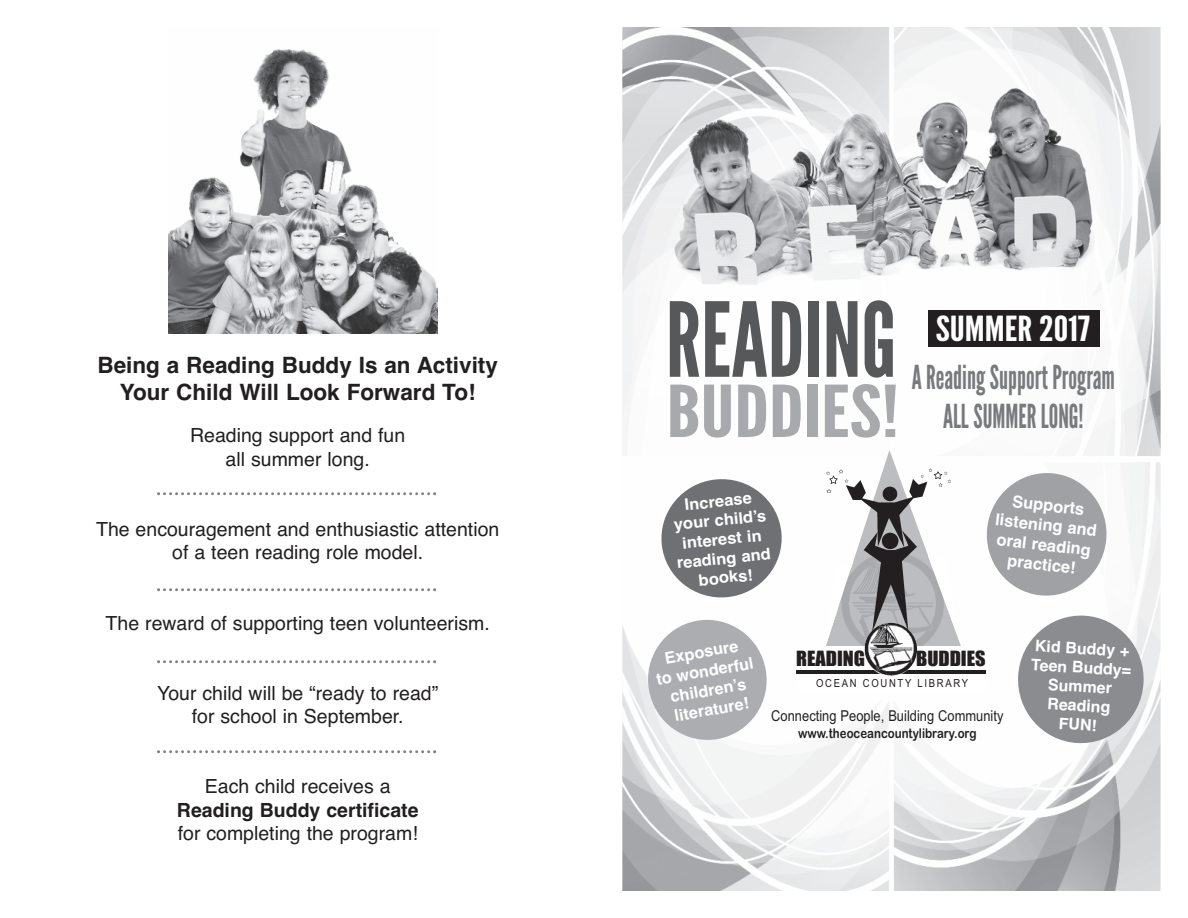
<style>
.page{position:relative;width:1188px;height:918px;background:#fff}
.page>*{position:absolute;margin:0;border:0;box-sizing:border-box;transform-origin:0 0}
.t1{font:102.9px "League Gothic";color:#57585a;scale:.95 1}
.t2{font:71.25px "League Gothic";color:#a8a9ad;scale:1.3 1}
.t3{font:34.5px "League Gothic";color:#fff;scale:1.19 1}
.t4{font:33px/39px "League Gothic";color:#787a7d;text-align:center;scale:.81 1}
.t5{font:700 22.5px/27px "Helvetica";color:#231f20;text-align:center}
.t6{font:19.5px/23.4px "Helvetica";color:#231f20;text-align:center}
.t7{font:700 19.5px "Helvetica";color:#231f20}
.t8{font:19.35px "Impact";color:#231f20;scale:1.05 1}
.t9{font:700 16.5px/19.8px "Helvetica";color:#fff;text-align:center}
.t10{font:700 16.2px/19.4px "Helvetica";color:#fff;text-align:center}
.t11{font:700 15.9px/19px "Helvetica";color:#fff;text-align:center;scale:1.04 1}
.t12{font:700 15.9px/19px "Helvetica";color:#fff;text-align:center}
.t13{font:15px "Arial Narrow";color:#231f20;scale:1.05 1}
.t14{font:13.5px "Arial Rounded MT Bold";color:#231f20;scale:.85 1}
.t15{font:11.1px "Arial Narrow";letter-spacing:.145em;color:#231f20;scale:1.05 1}
</style>
<div class="page">
<img style="left:622px;top:27px;width:539px;height:864px">
<img style="left:824px;top:445px;width:131px;height:195px">
<svg style="left:825px;top:450px;width:136px;height:197px"></svg>
<hr style="left:797px;top:670px;width:189px;height:4px;background:#231f20">
<div style="left:826px;top:647px;width:142px;height:20px;background:#fff"></div>
<img style="left:864px;top:623px;width:53px;height:53px;border-radius:50%">
<div style="left:799px;top:678px;width:187px;height:15px;background:#fff"></div>
<svg style="left:659px;top:476px;width:126px;height:124px"></svg>
<svg style="left:983px;top:470px;width:127px;height:129px"></svg>
<svg style="left:643px;top:615px;width:128px;height:130px"></svg>
<svg style="left:1016px;top:614px;width:130px;height:131px"></svg>
<svg style="left:157px;top:492px;width:279px;height:3px"></svg>
<svg style="left:157px;top:588px;width:279px;height:3px"></svg>
<svg style="left:157px;top:660px;width:279px;height:3px"></svg>
<svg style="left:157px;top:750px;width:279px;height:3px"></svg>
<img style="left:169px;top:49px;width:268px;height:285px">
<div style="left:928px;top:310px;width:172px;height:37px;background:#231f20"></div>
<p class="t5" style="left:97px;top:351px;width:402px">Being a Reading Buddy Is an Activity<br>Your Child Will Look Forward To!</p>
<p class="t6" style="left:190px;top:424px;width:217px">Reading support and fun all summer long.</p>
<p class="t6" style="left:96px;top:517px;width:405px">The encouragement and enthusiastic attention of a teen reading role model.</p>
<p class="t6" style="left:106px;top:611px;width:386px">The reward of supporting teen volunteerism.</p>
<p class="t6" style="left:157px;top:681px;width:283px">Your child will be “ready to read” for school in September.</p>
<p class="t6" style="left:205px;top:775px;width:187px">Each child receives a</p>
<p class="t7" style="left:177px;top:799px;width:243px">Reading Buddy certificate</p>
<p class="t6" style="left:178px;top:822px;width:242px">for completing the program!</p>
<h1 class="t1" style="left:666px;top:264px;width:244px">READING</h1>
<h2 class="t2" style="left:667px;top:359px;width:180px">BUDDIES!</h2>
<h3 class="t3" style="left:936px;top:303px;width:131px">SUMMER 2017</h3>
<h3 class="t4" style="left:912px;top:355px;width:253px">A Reading Support Program<br>ALL SUMMER LONG!</h3>
<p class="t11" style="left:670px;top:497px;width:92px;rotate:-6deg">Increase your child’s interest in reading and books!</p>
<p class="t9" style="left:999px;top:489px;width:104px;rotate:7deg">Supports listening and oral reading practice!</p>
<p class="t10" style="left:651px;top:651px;width:100px;rotate:-10deg">Exposure<br>to wonderful children’s literature!</p>
<p class="t8" style="left:796px;top:648px;width:67px">READING</p>
<p class="t8" style="left:916px;top:648px;width:68px">BUDDIES</p>
<p class="t15" style="left:816px;top:677px;width:146px">OCEAN COUNTY LIBRARY</p>
<p class="t13" style="left:771px;top:707px;width:223px">Connecting People, Building Community</p>
<p class="t14" style="left:798px;top:725px;width:211px">www.theoceancountylibrary.org</p>
<p class="t12" style="left:1033px;top:636px;width:101px;rotate:3deg">Kid Buddy +<br>Teen Buddy=<br>Summer<br>Reading<br>FUN!</p>
</div>
